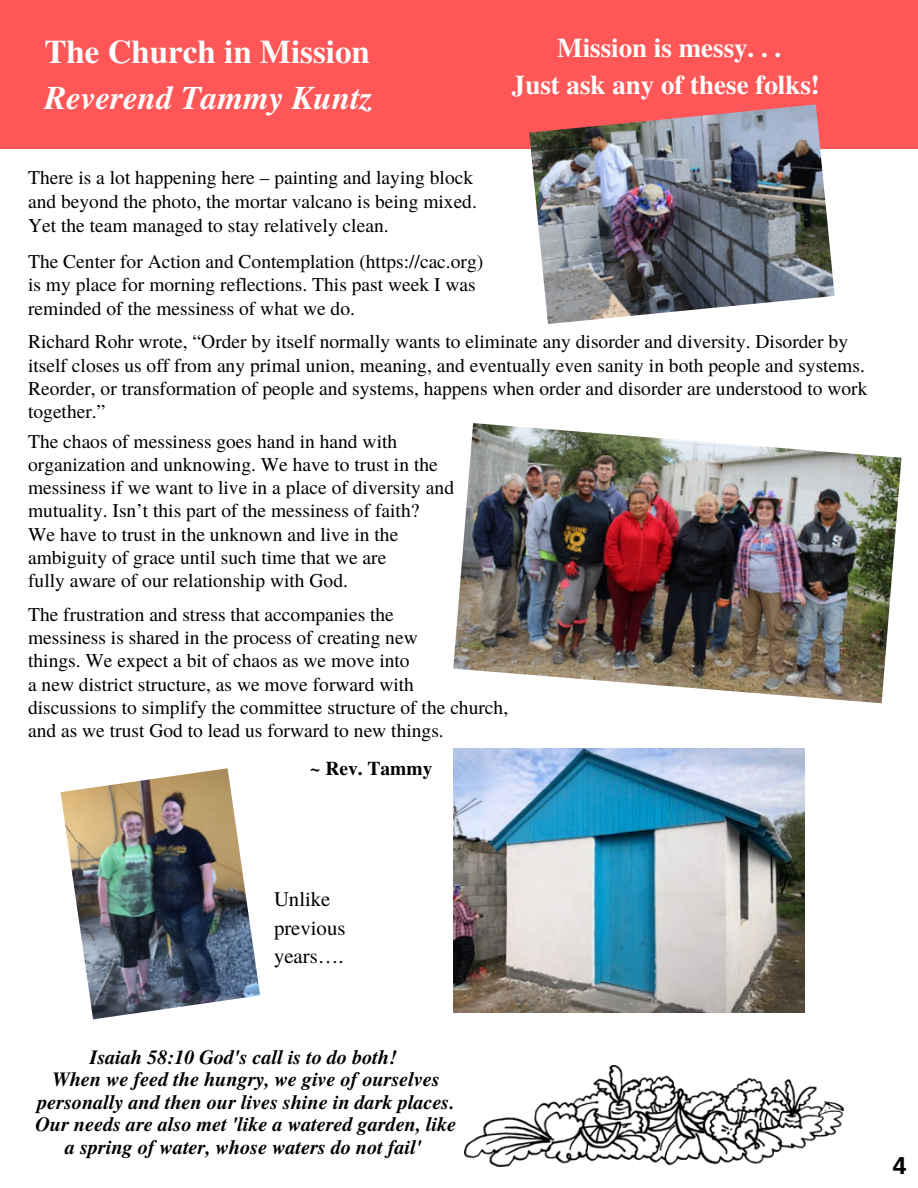
<style>
.page{position:relative;width:918px;height:1188px;background:#fff}
.page>*{position:absolute;margin:0;border:0;box-sizing:border-box;transform-origin:0 0}
.t1{font:700 33px/46.2px "Te X Gyre Termes";color:#fff}
.t2{font:700 27px/37.2px "Te X Gyre Termes";color:#fff;text-align:center}
.t3{font:700 24px "IBM Plex Sans";color:#000}
.t4{font:20.7px/28.2px "Te X Gyre Termes";color:#000}
.t5{font:italic 700 20.1px/22.5px "Te X Gyre Termes";color:#000;text-align:center}
.t6{font:19.5px/23.2px "Te X Gyre Termes";color:#000}
.t7{font:700 19.5px "Te X Gyre Termes";color:#000}
.s1{font-style:italic}
</style>
<div class="page">
<img style="left:464px;top:1065px;width:379px;height:101px">
<div style="left:0;top:0;width:918px;height:149px;background:#ff5757"></div>
<img style="left:453px;top:749px;width:351px;height:263px">
<img style="left:529px;top:104px;width:306px;height:220px">
<img style="left:453px;top:423px;width:448px;height:280px">
<img style="left:61px;top:768px;width:199px;height:251px">
<p class="t1" style="left:45px;top:27px;width:330px">The Church in Mission<br><span class="s1">Reverend Tammy Kuntz</span></p>
<p class="t6" style="left:28px;top:165px;width:450px;line-height:23.7px">There is a lot happening here – painting and laying block and beyond the photo, the mortar valcano is being mixed.<br>Yet the team managed to stay relatively clean.</p>
<p class="t2" style="left:512px;top:28px;width:310px">Mission is messy. . .<br>Just ask any of these folks!</p>
<p class="t6" style="left:28px;top:249px;width:457px">The Center for Action and Contemplation (https://cac.org)</p>
<p class="t6" style="left:28px;top:272px;width:449px">is my place for morning reflections. This past week I was</p>
<p class="t6" style="left:28px;top:295px;width:328px">reminded of the messiness of what we do.</p>
<p class="t6" style="left:28px;top:329px;width:841px">Richard Rohr wrote, “Order by itself normally wants to eliminate any disorder and diversity. Disorder by itself closes us off from any primal union, meaning, and eventually even sanity in both people and systems.<br>Reorder, or transformation of people and systems, happens when order and disorder are understood to work together.”</p>
<p class="t6" style="left:28px;top:428px;width:371px">The chaos of messiness goes hand in hand with</p>
<p class="t6" style="left:28px;top:452px;width:427px">organization and unknowing. We have to trust in the messiness if we want to live in a place of diversity and mutuality. Isn’t this part of the messiness of faith?</p>
<p class="t6" style="left:28px;top:521px;width:372px">We have to trust in the unknown and live in the</p>
<p class="t6" style="left:28px;top:545px;width:360px">ambiguity of grace until such time that we are</p>
<p class="t6" style="left:28px;top:568px;width:321px">fully aware of our relationship with God.</p>
<p class="t6" style="left:28px;top:602px;width:367px">The frustration and stress that accompanies the</p>
<p class="t6" style="left:28px;top:625px;width:391px">messiness is shared in the process of creating new</p>
<h3 class="t6" style="left:28px;top:648px;width:383px">things. We expect a bit of chaos as we move into</h3>
<p class="t6" style="left:28px;top:671px;width:387px">a new district structure, as we move forward with</p>
<p class="t6" style="left:28px;top:695px;width:482px">discussions to simplify the committee structure of the church, and as we trust God to lead us forward to new things.</p>
<h3 class="t7" style="left:310px;top:753px;width:124px">~ Rev. Tammy</h3>
<p class="t4" style="left:274px;top:884px;width:73px">Unlike previous years….</p>
<p class="t5" style="left:36px;top:1045px;width:422px">Isaiah 58:10 God's call is to do both!<br>When we feed the hungry, we give of ourselves personally and then our lives shine in dark places.<br>Our needs are also met 'like a watered garden, like a spring of water, whose waters do not fail'</p>
<p class="t3" style="left:893px;top:1150px;width:16px">4</p>
</div>
